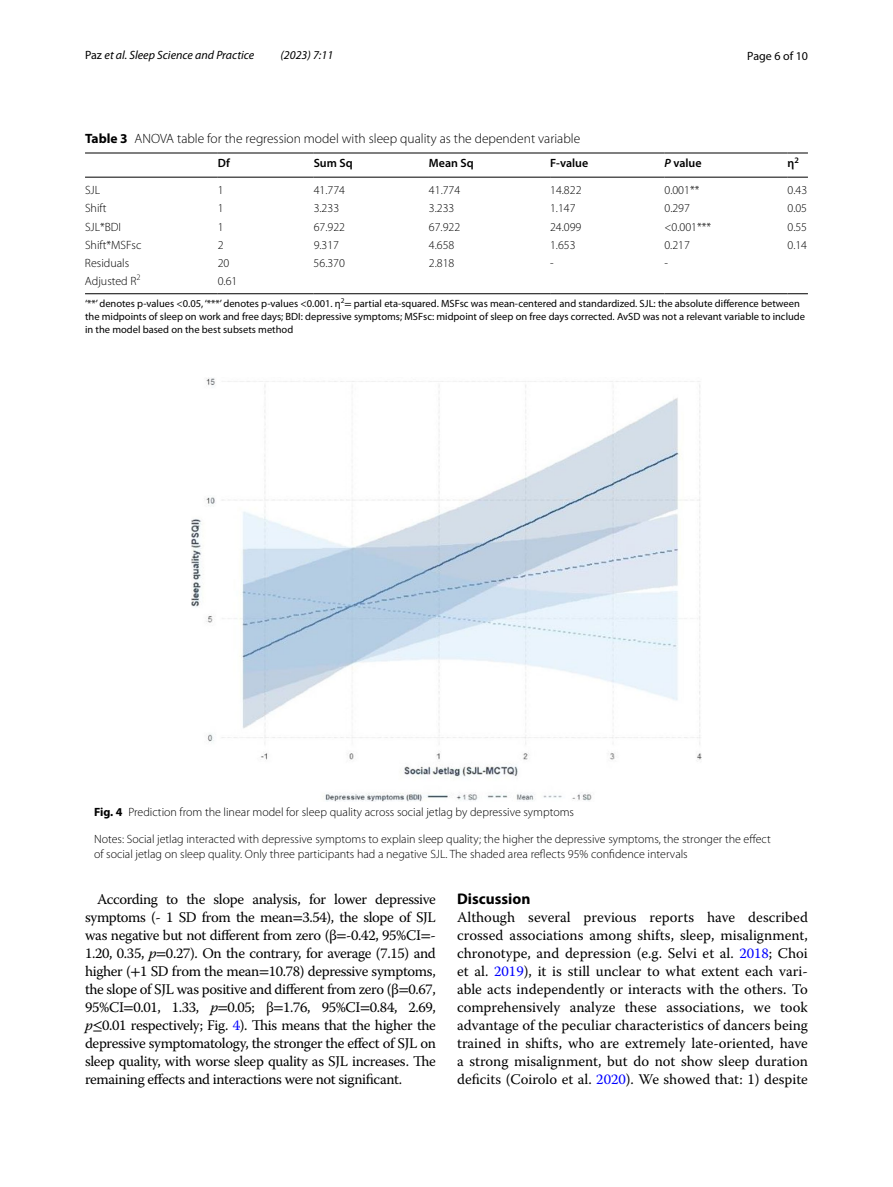
<style>
.page{position:relative;width:893px;height:1187px;background:#fff}
.page>*{position:absolute;margin:0;border:0;box-sizing:border-box;transform-origin:0 0}
.t1{font:700 15.45px "Myriad Pro";color:#000}
.t2{font:14.7px/18px "Warnock Pro";letter-spacing:-.01em;color:#000;text-align:justify}
.t3{font:300 13.5px "Myriad Pro";color:#000}
.t4{font:300 12px/15px "Myriad Pro";color:#000}
.t5{font:italic 12px "Myriad Pro";color:#000}
.t6{font:600 12px "Myriad Pro";color:#000}
.t7{font:12px "Myriad Pro";color:#000}
.t8{font:10.5px/12.8px "Myriad Pro";color:#000}
.s1{font-style:normal}
.s2{font-weight:700}
.s3{font-style:italic}
.s4{font-family:"STIX"}
.s5{color:#00f}
</style>
<div class="page">
<hr style="left:85px;top:153px;width:133px;height:1px;background:#000">
<hr style="left:85px;top:177px;width:133px;height:1px;background:#000">
<hr style="left:218px;top:153px;width:96px;height:1px;background:#000">
<hr style="left:218px;top:177px;width:96px;height:1px;background:#000">
<hr style="left:314px;top:153px;width:115px;height:1px;background:#000">
<hr style="left:314px;top:177px;width:115px;height:1px;background:#000">
<hr style="left:429px;top:153px;width:121px;height:1px;background:#000">
<hr style="left:429px;top:177px;width:121px;height:1px;background:#000">
<hr style="left:550px;top:153px;width:114px;height:1px;background:#000">
<hr style="left:550px;top:177px;width:114px;height:1px;background:#000">
<hr style="left:664px;top:153px;width:123px;height:1px;background:#000">
<hr style="left:664px;top:177px;width:123px;height:1px;background:#000">
<svg style="left:787px;top:153px;width:21px;height:1px"></svg>
<svg style="left:787px;top:177px;width:21px;height:1px"></svg>
<hr style="left:85px;top:293px;width:133px;height:1px;background:#000">
<hr style="left:218px;top:293px;width:96px;height:1px;background:#000">
<hr style="left:314px;top:293px;width:115px;height:1px;background:#000">
<hr style="left:429px;top:293px;width:121px;height:1px;background:#000">
<hr style="left:550px;top:293px;width:114px;height:1px;background:#000">
<hr style="left:664px;top:293px;width:123px;height:1px;background:#000">
<svg style="left:787px;top:293px;width:21px;height:1px"></svg>
<img style="left:191px;top:377px;width:511px;height:424px">
<p class="t5" style="left:85px;top:48px;width:171px"><span class="s1">Paz</span> et al. Sleep Science and Practice</p>
<p class="t5" style="left:280px;top:48px;width:54px">(2023) 7:11</p>
<p class="t7" style="left:747px;top:48px;width:62px">Page 6 of 10</p>
<p class="t3" style="left:85px;top:131px;width:497px"><span class="s2">Table 3</span> ANOVA table for the regression model with sleep quality as the dependent variable</p>
<p class="t6" style="left:218px;top:156px;width:14px">Df</p>
<p class="t6" style="left:314px;top:156px;width:40px">Sum Sq</p>
<p class="t6" style="left:429px;top:156px;width:46px">Mean Sq</p>
<p class="t6" style="left:550px;top:156px;width:40px">F-value</p>
<p class="t6" style="left:664px;top:156px;width:39px"><span class="s3">P</span> value</p>
<p class="t6" style="left:787px;top:156px;width:13px">η<sup>2</sup></p>
<p class="t4" style="left:85px;top:183px;width:17px">SJL</p>
<p class="t4" style="left:218px;top:183px;width:7px">1</p>
<p class="t4" style="left:314px;top:183px;width:33px">41.774</p>
<p class="t4" style="left:429px;top:183px;width:33px">41.774</p>
<p class="t4" style="left:550px;top:183px;width:33px">14.822</p>
<p class="t4" style="left:664px;top:183px;width:36px">0.001**</p>
<p class="t4" style="left:787px;top:183px;width:21px">0.43</p>
<p class="t4" style="left:85px;top:201px;width:23px">Shift</p>
<p class="t4" style="left:218px;top:201px;width:7px">1</p>
<p class="t4" style="left:314px;top:201px;width:27px">3.233</p>
<p class="t4" style="left:429px;top:201px;width:27px">3.233</p>
<p class="t4" style="left:550px;top:201px;width:27px">1.147</p>
<p class="t4" style="left:664px;top:201px;width:27px">0.297</p>
<p class="t4" style="left:787px;top:201px;width:21px">0.05</p>
<p class="t4" style="left:85px;top:219px;width:38px">SJL*BDI</p>
<p class="t4" style="left:218px;top:219px;width:7px">1</p>
<p class="t4" style="left:314px;top:219px;width:33px">67.922</p>
<p class="t4" style="left:429px;top:219px;width:33px">67.922</p>
<p class="t4" style="left:550px;top:219px;width:33px">24.099</p>
<p class="t4" style="left:664px;top:219px;width:48px">&lt;0.001***</p>
<p class="t4" style="left:787px;top:219px;width:21px">0.55</p>
<p class="t4" style="left:85px;top:237px;width:58px">Shift*MSFsc</p>
<p class="t4" style="left:218px;top:237px;width:7px">2</p>
<p class="t4" style="left:314px;top:237px;width:27px">9.317</p>
<p class="t4" style="left:429px;top:237px;width:27px">4.658</p>
<p class="t4" style="left:550px;top:237px;width:27px">1.653</p>
<p class="t4" style="left:664px;top:237px;width:27px">0.217</p>
<p class="t4" style="left:787px;top:237px;width:21px">0.14</p>
<p class="t4" style="left:85px;top:255px;width:46px">Residuals</p>
<p class="t4" style="left:218px;top:255px;width:13px">20</p>
<p class="t4" style="left:314px;top:255px;width:33px">56.370</p>
<p class="t4" style="left:429px;top:255px;width:27px">2.818</p>
<p class="t4" style="left:550px;top:255px;width:5px">-</p>
<p class="t4" style="left:664px;top:255px;width:5px">-</p>
<p class="t4" style="left:85px;top:274px;width:57px">Adjusted R<sup>2</sup></p>
<p class="t4" style="left:218px;top:274px;width:21px">0.61</p>
<p class="t8" style="left:85px;top:297px;width:722px">‘**’ denotes p-values &lt;0.05, ‘***’ denotes p-values &lt;0.001. η<sup>2</sup><span class="s4">=</span> partial eta-squared. MSFsc was mean-centered and standardized. SJL: the absolute difference between the midpoints of sleep on work and free days; BDI: depressive symptoms; MSFsc: midpoint of sleep on free days corrected. AvSD was not a relevant variable to include in the model based on the best subsets method</p>
<p class="t4" style="left:94px;top:805px;width:481px"><span class="s2">Fig. 4</span> Prediction from the linear model for sleep quality across social jetlag by depressive symptoms</p>
<p class="t4" style="left:94px;top:832px;width:678px">Notes: Social jetlag interacted with depressive symptoms to explain sleep quality; the higher the depressive symptoms, the stronger the effect of social jetlag on sleep quality. Only three participants had a negative SJL. The shaded area reflects 95% confidence intervals</p>
<p class="t2" style="left:85px;top:889px;width:352px;text-indent:12px">According to the slope analysis, for lower depressive symptoms (- 1 SD from the mean<span class="s4">=</span>3.54), the slope of SJL was negative but not different from zero (β<span class="s4">=</span>-0.42, 95%CI<span class="s4">=</span>- 1.20, 0.35, <span class="s3">p</span><span class="s4">=</span>0.27). On the contrary, for average (7.15) and higher (<span class="s4">+</span>1 SD from the mean<span class="s4">=</span>10.78) depressive symptoms, the slope of SJL was positive and different from zero (β<span class="s4">=</span>0.67, 95%CI<span class="s4">=</span>0.01, 1.33, <span class="s3">p</span><span class="s4">=</span>0.05; β<span class="s4">=</span>1.76, 95%CI<span class="s4">=</span>0.84, 2.69, <span class="s3">p</span><span class="s4">≤</span>0.01 respectively; Fig. <span class="s5">4</span>). This means that the higher the depressive symptomatology, the stronger the effect of SJL on sleep quality, with worse sleep quality as SJL increases. The remaining effects and interactions were not significant.</p>
<p class="t1" style="left:457px;top:889px;width:75px">Discussion</p>
<p class="t2" style="left:457px;top:908px;width:352px">Although several previous reports have described crossed associations among shifts, sleep, misalignment, chronotype, and depression (e.g. Selvi et al. <span class="s5">2018</span>; Choi et al. <span class="s5">2019</span>), it is still unclear to what extent each vari&shy;able acts independently or interacts with the others. To comprehensively analyze these associations, we took advantage of the peculiar characteristics of dancers being trained in shifts, who are extremely late-oriented, have a strong misalignment, but do not show sleep duration deficits (Coirolo et al. <span class="s5">2020</span>). We showed that: 1) despite</p>
</div>
